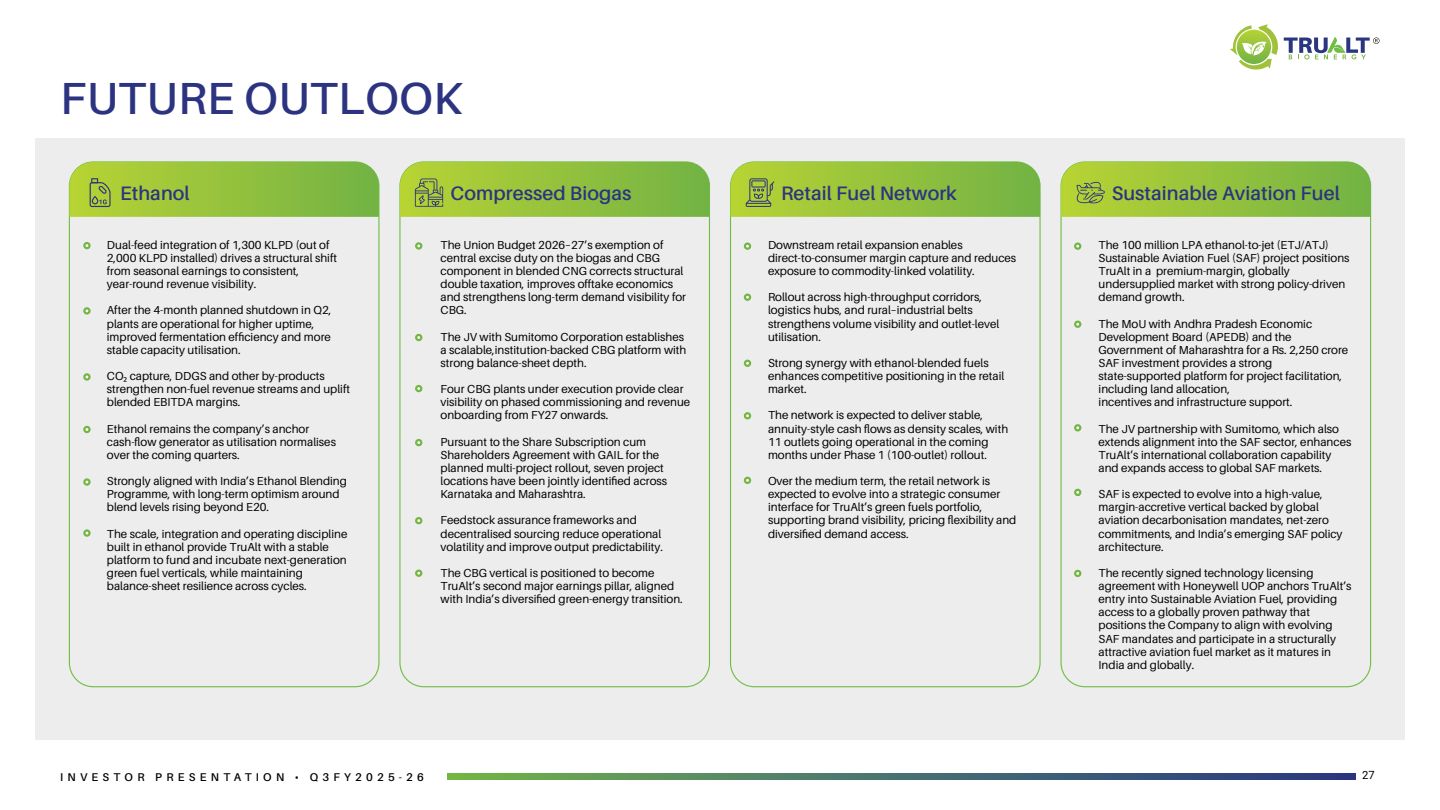
<style>
.page{position:relative;width:1440px;height:810px;background:#fff}
.page>*{position:absolute;margin:0;border:0;box-sizing:border-box;transform-origin:0 0}
.t1{font:600 45px "Aileron";letter-spacing:.01em;color:#2c3380}
.t2{font:600 19.5px "Aileron";letter-spacing:.005em;color:#2c3380}
.t3{font:11.62px/13.1px "Aileron";color:#000}
.t4{font:600 11.25px "Aileron";letter-spacing:.38em;color:#000}
.t5{font:11.25px "Roboto";color:#000}
.s1{font-family:"Times New Roman"}
.s2{font-family:"Myriad Pro"}
</style>
<div class="page">
<svg style="left:448px;top:773px;width:908px;height:6px;background:#4a726b"></svg>
<svg style="left:1230px;top:24px;width:48px;height:46px"></svg>
<svg style="left:1284px;top:37px;width:96px;height:22px"></svg>
<div style="left:35px;top:138px;width:1370px;height:601px;background:#ededee"></div>
<svg style="left:69px;top:162px;width:310px;height:55px;background:#94c140"></svg>
<svg style="left:400px;top:162px;width:309px;height:55px;background:#94c040"></svg>
<svg style="left:731px;top:162px;width:309px;height:55px;background:#94c040"></svg>
<div style="left:83px;top:307px;width:8px;height:8px;border:2px solid #74b643;border-radius:50%"></div>
<div style="left:83px;top:373px;width:8px;height:8px;border:2px solid #74b643;border-radius:50%"></div>
<div style="left:83px;top:426px;width:8px;height:7px;border:2px solid #74b643;border-radius:50%"></div>
<div style="left:83px;top:478px;width:8px;height:8px;border:2px solid #74b643;border-radius:50%"></div>
<div style="left:83px;top:529px;width:8px;height:8px;border:2px solid #74b643;border-radius:50%"></div>
<div style="left:415px;top:242px;width:7px;height:8px;border:2px solid #74b643;border-radius:50%"></div>
<div style="left:744px;top:243px;width:7px;height:7px;border:2px solid #74b643;border-radius:50%"></div>
<div style="left:1074px;top:243px;width:7px;height:7px;border:2px solid #74b643;border-radius:50%"></div>
<div style="left:1074px;top:321px;width:7px;height:7px;border:2px solid #74b643;border-radius:50%"></div>
<div style="left:1074px;top:424px;width:7px;height:7px;border:2px solid #74b643;border-radius:50%"></div>
<div style="left:1074px;top:489px;width:7px;height:7px;border:2px solid #74b643;border-radius:50%"></div>
<div style="left:1074px;top:570px;width:7px;height:7px;border:2px solid #74b643;border-radius:50%"></div>
<div style="left:744px;top:294px;width:7px;height:7px;border:2px solid #74b643;border-radius:50%"></div>
<div style="left:744px;top:360px;width:7px;height:7px;border:2px solid #74b643;border-radius:50%"></div>
<div style="left:744px;top:412px;width:7px;height:7px;border:2px solid #74b643;border-radius:50%"></div>
<div style="left:744px;top:477px;width:7px;height:7px;border:2px solid #74b643;border-radius:50%"></div>
<div style="left:415px;top:334px;width:7px;height:7px;border:2px solid #74b643;border-radius:50%"></div>
<div style="left:415px;top:385px;width:7px;height:7px;border:2px solid #74b643;border-radius:50%"></div>
<div style="left:415px;top:439px;width:7px;height:7px;border:2px solid #74b643;border-radius:50%"></div>
<div style="left:415px;top:517px;width:7px;height:7px;border:2px solid #74b643;border-radius:50%"></div>
<div style="left:415px;top:570px;width:7px;height:7px;border:2px solid #74b643;border-radius:50%"></div>
<div style="left:83px;top:242px;width:8px;height:7px;border:2px solid #74b643;border-radius:50%"></div>
<svg style="left:1061px;top:162px;width:310px;height:55px;background:#95c140"></svg>
<h1 class="t1" style="left:60px;top:73px;width:404px">FUTURE OUTLOOK</h1>
<h2 class="t2" style="left:120px;top:182px;width:71px">Ethanol</h2>
<h2 class="t2" style="left:451px;top:182px;width:182px">Compressed Biogas</h2>
<h2 class="t2" style="left:781px;top:182px;width:177px">Retail Fuel Network</h2>
<h2 class="t2" style="left:1112px;top:182px;width:230px">Sustainable Aviation Fuel</h2>
<p class="t3" style="left:107px;top:238px;width:232px;text-indent:-22px"><span class="s1">▪</span> Dual-feed integration of 1,300 KLPD (out of 2,000 KLPD installed) drives a structural shift from seasonal earnings to consistent, year-round revenue visibility.</p>
<p class="t3" style="left:107px;top:304px;width:226px;text-indent:-22px"><span class="s1">▪</span> After the 4-month planned shutdown in Q2, plants are operational for higher uptime, improved fermentation efficiency and more stable capacity utilisation.</p>
<p class="t3" style="left:107px;top:370px;width:245px;text-indent:-22px"><span class="s1">▪</span> CO<span class="s2">2</span> capture, DDGS and other by-products strengthen non-fuel revenue streams and uplift blended EBITDA margins.</p>
<p class="t3" style="left:107px;top:422px;width:231px;text-indent:-22px"><span class="s1">▪</span> Ethanol remains the company’s anchor cash-flow generator as utilisation normalises over the coming quarters.</p>
<p class="t3" style="left:107px;top:475px;width:242px;text-indent:-22px"><span class="s1">▪</span> Strongly aligned with India’s Ethanol Blending<br>Programme, with long-term optimism around blend levels rising beyond E20.</p>
<p class="t3" style="left:107px;top:527px;width:242px;text-indent:-22px"><span class="s1">▪</span> The scale, integration and operating discipline built in ethanol provide TruAlt with a stable platform to fund and incubate next-generation green fuel verticals, while maintaining balance-sheet resilience across cycles.</p>
<p class="t3" style="left:1099px;top:238px;width:252px;text-indent:-22px"><span class="s1">▪</span> The 100 million LPA ethanol-to-jet (ETJ/ATJ)<br>Sustainable Aviation Fuel (SAF) project positions TruAlt in a premium-margin, globally undersupplied market with strong policy-driven demand growth.</p>
<p class="t3" style="left:1099px;top:317px;width:251px;text-indent:-22px"><span class="s1">▪</span> The MoU with Andhra Pradesh Economic Development Board (APEDB) and the Government of Maharashtra for a Rs. 2,250 crore SAF investment provides a strong state-supported platform for project facilitation, including land allocation,<br>incentives and infrastructure support.</p>
<p class="t3" style="left:1099px;top:422px;width:254px;text-indent:-22px"><span class="s1">▪</span> The JV partnership with Sumitomo, which also extends alignment into the SAF sector, enhances TruAlt’s international collaboration capability and expands access to global SAF markets.</p>
<p class="t3" style="left:1099px;top:488px;width:246px;text-indent:-22px"><span class="s1">▪</span> SAF is expected to evolve into a high-value, margin-accretive vertical backed by global aviation decarbonisation mandates, net-zero commitments, and India’s emerging SAF policy architecture.</p>
<p class="t3" style="left:1099px;top:566px;width:255px;text-indent:-22px"><span class="s1">▪</span> The recently signed technology licensing agreement with Honeywell UOP anchors TruAlt’s entry into Sustainable Aviation Fuel, providing access to a globally proven pathway that positions the Company to align with evolving SAF mandates and participate in a structurally attractive aviation fuel market as it matures in India and globally.</p>
<p class="t3" style="left:441px;top:238px;width:247px;text-indent:-22px"><span class="s1">▪</span> The Union Budget 2026–27’s exemption of central excise duty on the biogas and CBG component in blended CNG corrects structural double taxation, improves offtake economics and strengthens long-term demand visibility for CBG.</p>
<p class="t3" style="left:441px;top:330px;width:247px;text-indent:-22px"><span class="s1">▪</span> The JV with Sumitomo Corporation establishes a scalable,institution-backed CBG platform with strong balance-sheet depth.</p>
<p class="t3" style="left:441px;top:383px;width:251px;text-indent:-22px"><span class="s1">▪</span> Four CBG plants under execution provide clear visibility on phased commissioning and revenue onboarding from FY27 onwards.</p>
<p class="t3" style="left:441px;top:435px;width:228px;text-indent:-22px"><span class="s1">▪</span> Pursuant to the Share Subscription cum Shareholders Agreement with GAIL for the planned multi-project rollout, seven project locations have been jointly identified across Karnataka and Maharashtra.</p>
<p class="t3" style="left:441px;top:514px;width:224px;text-indent:-22px"><span class="s1">▪</span> Feedstock assurance frameworks and decentralised sourcing reduce operational volatility and improve output predictability.</p>
<p class="t3" style="left:441px;top:566px;width:244px;text-indent:-22px"><span class="s1">▪</span> The CBG vertical is positioned to become<br>TruAlt’s second major earnings pillar, aligned with India’s diversified green-energy transition.</p>
<p class="t3" style="left:768px;top:238px;width:250px;text-indent:-22px"><span class="s1">▪</span> Downstream retail expansion enables direct-to-consumer margin capture and reduces exposure to commodity-linked volatility.</p>
<p class="t3" style="left:768px;top:291px;width:233px;text-indent:-22px"><span class="s1">▪</span> Rollout across high-throughput corridors, logistics hubs, and rural–industrial belts strengthens volume visibility and outlet-level utilisation.</p>
<p class="t3" style="left:768px;top:356px;width:238px;text-indent:-22px"><span class="s1">▪</span> Strong synergy with ethanol-blended fuels enhances competitive positioning in the retail market.</p>
<p class="t3" style="left:768px;top:409px;width:242px;text-indent:-22px"><span class="s1">▪</span> The network is expected to deliver stable, annuity-style cash flows as density scales, with 11 outlets going operational in the coming months under Phase 1 (100-outlet) rollout.</p>
<p class="t3" style="left:768px;top:475px;width:250px;text-indent:-22px"><span class="s1">▪</span> Over the medium term, the retail network is expected to evolve into a strategic consumer interface for TruAlt’s green fuels portfolio, supporting brand visibility, pricing flexibility and diversified demand access.</p>
<p class="t4" style="left:60px;top:770px;width:365px">INVESTOR PRESENTATION • Q3FY2025-26</p>
<p class="t5" style="left:1362px;top:767px;width:14px">27</p>
</div>
